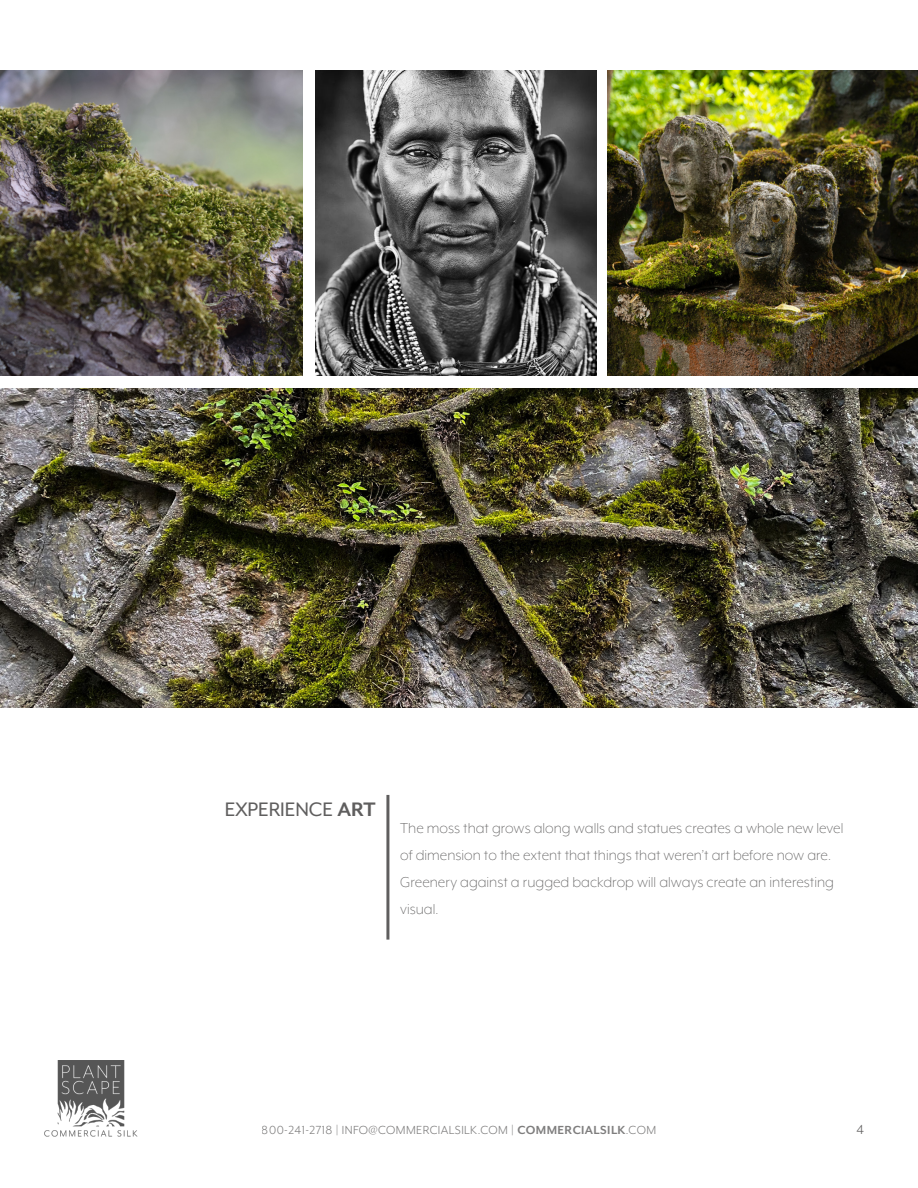
<style>
.page{position:relative;width:918px;height:1188px;background:#fff}
.page>*{position:absolute;margin:0;border:0;box-sizing:border-box;transform-origin:0 0}
.t1{font:22.5px "Mr Eaves XL Mod OT";color:#5f5e5e}
.Body{font:300 16.5px/27px "Mr Eaves XL Mod OT";color:#5f5e5e}
.t2{font:15px "Mr Eaves XL Mod OT";color:#5f5e5e}
.t3{font:13.5px "Mr Eaves XL Mod OT";letter-spacing:.03em;color:#5f5e5e}
.s1{font-weight:700}
</style>
<div class="page">
<hr style="left:386px;top:795px;width:3px;height:145px;background:#5f5e5e">
<img style="left:607px;top:70px;width:311px;height:306px">
<img style="left:0;top:389px;width:918px;height:318px">
<img style="left:0;top:70px;width:302px;height:306px">
<img style="left:315px;top:70px;width:281px;height:306px">
<img style="left:44px;top:1061px;width:94px;height:76px">
<p class="t1" style="left:225px;top:797px;width:152px">EXPERIENCE <span class="s1">ART</span></p>
<p class="Body" style="left:400px;top:815px;width:445px">The moss that grows along walls and statues creates a whole new level of dimension to the extent that things that weren’t art before now are.<br>Greenery against a rugged backdrop will always create an interesting visual.</p>
<p class="t3" style="left:262px;top:1123px;width:396px">800-241-2718 | INFO@COMMERCIALSILK.COM | <span class="s1">COMMERCIALSILK</span>.COM</p>
<p class="t2" style="left:856px;top:1121px;width:9px">4</p>
</div>
